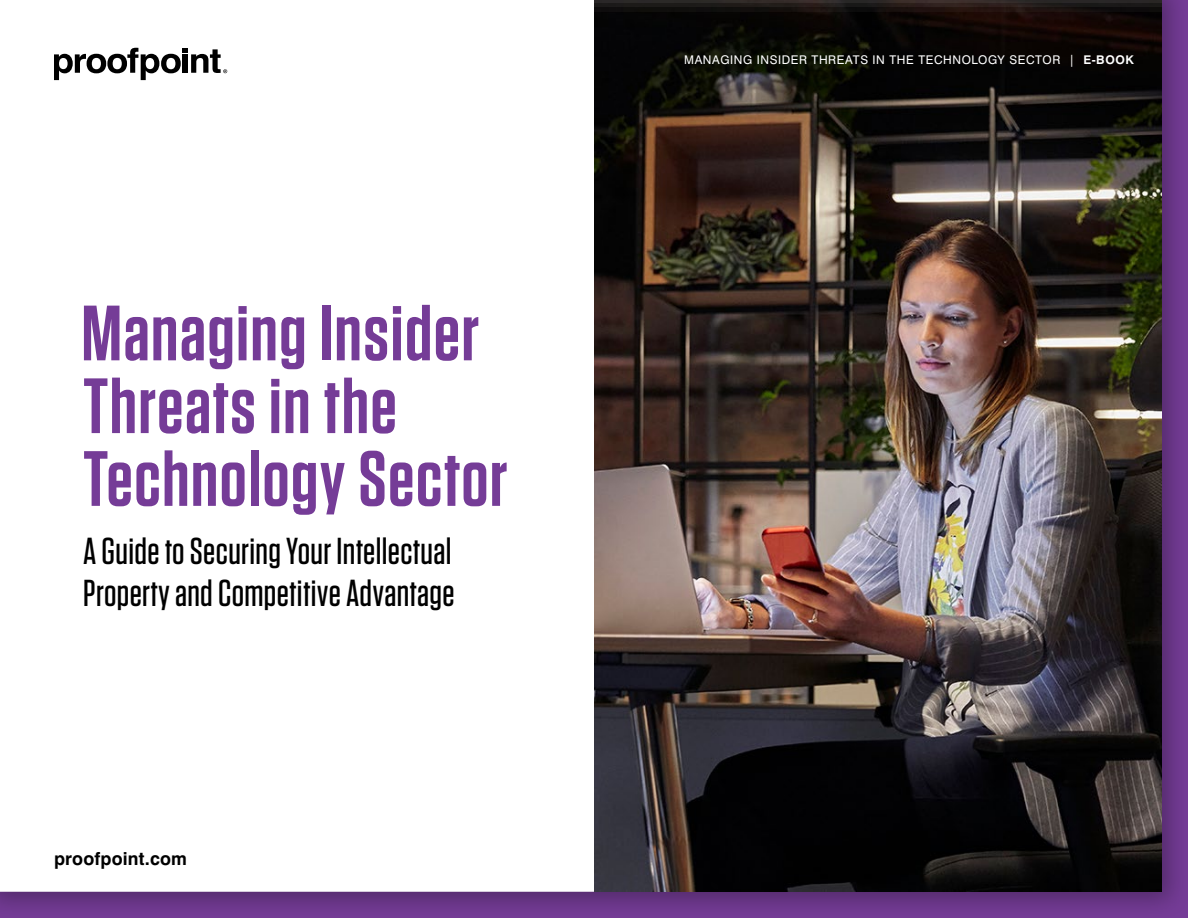
<style>
.page{position:relative;width:1188px;height:918px;background:#fff}
.page>*{position:absolute;margin:0;border:0;box-sizing:border-box;transform-origin:0 0}
.t1{font:600 78.15px/72.8px "Tungsten";letter-spacing:.02em;color:#753c97}
.t2{font:500 37.5px/41.8px "Tungsten";letter-spacing:.01em;color:#000}
.t3{font:700 18px "Swiss 721 BT";letter-spacing:.01em;color:#000}
.t4{font:12px "Swiss 721 BT";letter-spacing:.05em;color:#fff}
.s1{font-weight:700}
</style>
<div class="page">
<div style="left:0;top:0;width:1188px;height:918px;background:#000;opacity:.3"></div>
<svg style="left:0;top:0;width:594px;height:892px"></svg>
<svg style="left:54px;top:48px;width:173px;height:32px"></svg>
<img style="left:594px;top:0;width:568px;height:892px">
<h1 class="t1" style="left:81px;top:298px;width:428px">Managing Insider<br>Threats in the<br>Technology Sector</h1>
<p class="t2" style="left:83px;top:530px;width:373px">A Guide to Securing Your Intellectual<br>Property and Competitive Advantage</p>
<p class="t3" style="left:54px;top:847px;width:135px">proofpoint.com</p>
<p class="t4" style="left:684px;top:52px;width:451px">MANAGING INSIDER THREATS IN THE TECHNOLOGY SECTOR | <span class="s1">E-BOOK</span></p>
</div>
